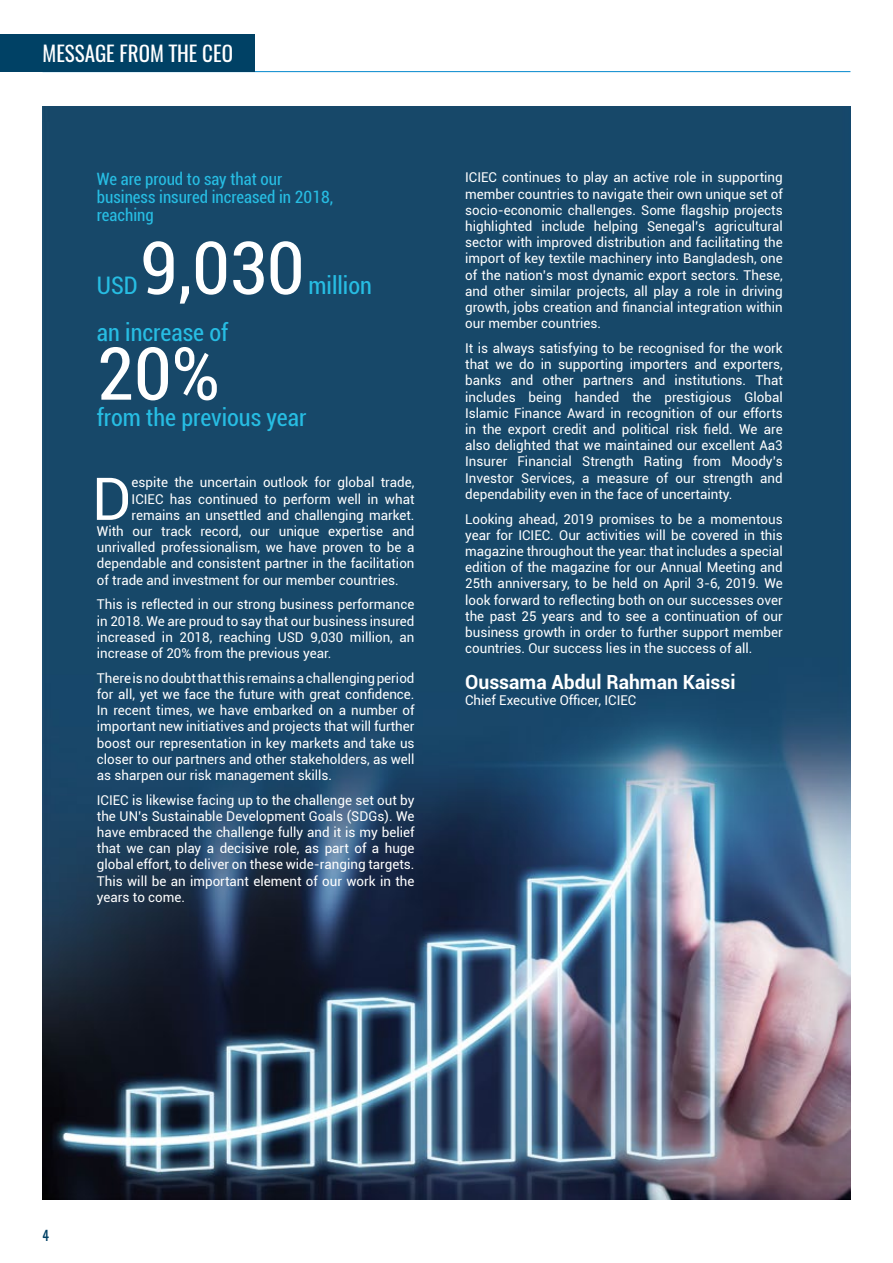
<style>
.page{position:relative;width:893px;height:1263px;background:#fff}
.page>*{position:absolute;margin:0;border:0;box-sizing:border-box;transform-origin:0 0}
.t1{font:condensed 73.05px "Roboto";color:#fff}
.t2{font:59.1px "Roboto";color:#fff}
.t3{font:condensed 24.15px "Roboto";color:#27bde3}
.t4{font:21px "Oswald";color:#fff}
.t5{font:700 19.5px "Roboto";color:#fff}
.t6{font:condensed 16.95px/18px "Roboto";color:#27bde3}
.t7{font:13.5px/16.2px "Roboto";color:#fff;text-align:justify}
.t8{font:13.5px "Oswald";color:#004165}
</style>
<div class="page">
<hr style="left:43px;top:71px;width:807px;height:1px;background:#1e95d3">
<img style="left:43px;top:106px;width:807px;height:1093px">
<div style="left:0;top:34px;width:254px;height:38px;background:#004165"></div>
<hr style="left:892px;top:34px;width:1px;height:38px;background:#036a9f">
<h3 class="t4" style="left:43px;top:35px;width:192px">MESSAGE FROM THE CEO</h3>
<p class="t6" style="left:97px;top:169px;width:238px">We are proud to say that our business insured increased in 2018, reaching</p>
<h1 class="t1" style="left:140px;top:217px;width:165px">9,030</h1>
<h3 class="t3" style="left:97px;top:269px;width:42px">USD</h3>
<h3 class="t3" style="left:97px;top:316px;width:133px">an increase of</h3>
<h3 class="t3" style="left:308px;top:269px;width:65px">million</h3>
<h1 class="t1" style="left:97px;top:323px;width:125px">20%</h1>
<h3 class="t3" style="left:97px;top:400px;width:211px">from the previous year</h3>
<h2 class="t2" style="left:92px;top:457px;width:41px">D</h2>
<p class="t7" style="left:132px;top:474px;width:284px">espite the uncertain outlook for global trade,</p>
<p class="t7" style="left:132px;top:490px;width:284px">ICIEC has continued to perform well in what</p>
<p class="t7" style="left:132px;top:506px;width:284px">remains an unsettled and challenging market.</p>
<p class="t7" style="left:97px;top:523px;width:319px">With our track record, our unique expertise and</p>
<p class="t7" style="left:97px;top:539px;width:319px">unrivalled professionalism, we have proven to be a</p>
<p class="t7" style="left:97px;top:555px;width:319px">dependable and consistent partner in the facilitation</p>
<p class="t7" style="left:97px;top:571px;width:303px">of trade and investment for our member countries.</p>
<p class="t7" style="left:97px;top:596px;width:319px">This is reflected in our strong business performance in 2018. We are proud to say that our business insured increased in 2018, reaching USD 9,030 million, an increase of 20% from the previous year.</p>
<p class="t7" style="left:97px;top:669px;width:319px">There is no doubt that this remains a challenging period for all, yet we face the future with great confidence.<br>In recent times, we have embarked on a number of important new initiatives and projects that will further boost our representation in key markets and take us closer to our partners and other stakeholders, as well as sharpen our risk management skills.</p>
<p class="t7" style="left:97px;top:791px;width:319px">ICIEC is likewise facing up to the challenge set out by the UN’s Sustainable Development Goals (SDGs). We have embraced the challenge fully and it is my belief that we can play a decisive role, as part of a huge global effort, to deliver on these wide-ranging targets.<br>This will be an important element of our work in the years to come.</p>
<p class="t7" style="left:465px;top:169px;width:319px">ICIEC continues to play an active role in supporting member countries to navigate their own unique set of socio-economic challenges. Some flagship projects highlighted include helping Senegal’s agricultural sector with improved distribution and facilitating the import of key textile machinery into Bangladesh, one of the nation’s most dynamic export sectors. These, and other similar projects, all play a role in driving growth, jobs creation and financial integration within our member countries.</p>
<p class="t7" style="left:465px;top:340px;width:319px">It is always satisfying to be recognised for the work that we do in supporting importers and exporters, banks and other partners and institutions. That includes being handed the prestigious Global Islamic Finance Award in recognition of our efforts in the export credit and political risk field. We are also delighted that we maintained our excellent Aa3<br>Insurer Financial Strength Rating from Moody’s Investor Services, a measure of our strength and dependability even in the face of uncertainty.</p>
<p class="t7" style="left:465px;top:510px;width:319px">Looking ahead, 2019 promises to be a momentous year for ICIEC. Our activities will be covered in this magazine throughout the year: that includes a special edition of the magazine for our Annual Meeting and 25th anniversary, to be held on April 3-6, 2019. We look forward to reflecting both on our successes over the past 25 years and to see a continuation of our business growth in order to further support member countries. Our success lies in the success of all.</p>
<h3 class="t5" style="left:465px;top:669px;width:272px">Oussama Abdul Rahman Kaissi</h3>
<p class="t7" style="left:465px;top:692px;width:173px">Chief Executive Officer, ICIEC</p>
<p class="t8" style="left:43px;top:1223px;width:8px">4</p>
</div>
